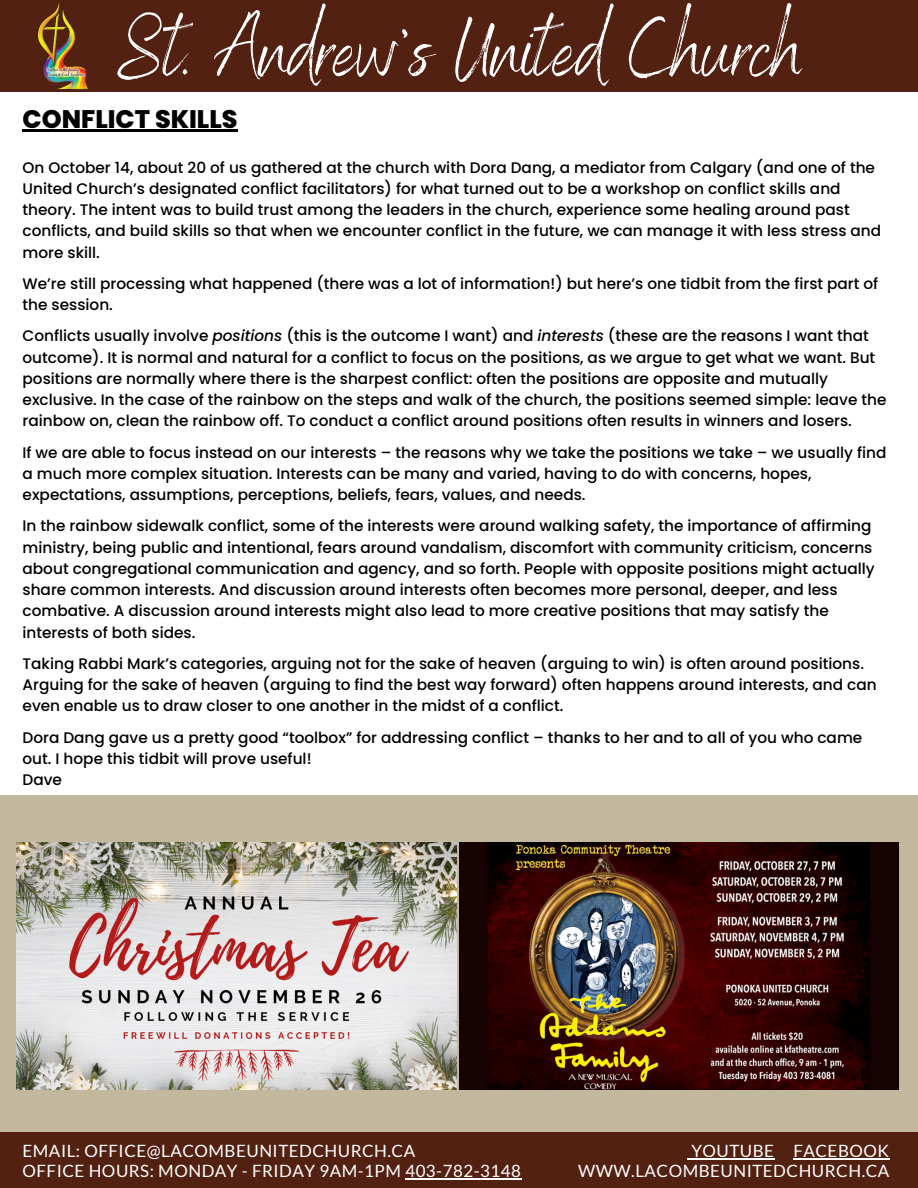
<style>
.page{position:relative;width:918px;height:1188px;background:#fff}
.page>*{position:absolute;margin:0;border:0;box-sizing:border-box;transform-origin:0 0}
.t1{font:82.5px "Benedict";color:#fff}
.t2{font:800 25.35px "Poppins";color:#000}
.t3{font:16.95px "Lato";letter-spacing:.03em;color:#fff}
.t4{font:500 15.3px/21.3px "Poppins";color:#000}
.s1{font-style:italic}
</style>
<div class="page">
<div style="left:0;top:795px;width:918px;height:393px;background:#c1b89d"></div>
<div style="left:0;top:1133px;width:918px;height:55px;background:#532112"></div>
<div style="left:0;top:0;width:918px;height:92px;background:#532112"></div>
<img style="left:37px;top:0;width:51px;height:90px">
<img style="left:17px;top:842px;width:439px;height:248px">
<img style="left:459px;top:842px;width:440px;height:248px">
<hr style="left:23px;top:130px;width:215px;height:2px;background:#000">
<hr style="left:691px;top:1158px;width:84px;height:1px;background:#fff">
<hr style="left:793px;top:1158px;width:97px;height:1px;background:#fff">
<hr style="left:405px;top:1179px;width:116px;height:1px;background:#fff">
<p class="t1" style="left:117px;top:-3px;width:687px">St. Andrew’s United Church</p>
<p class="t2" style="left:23px;top:101px;width:217px">CONFLICT SKILLS</p>
<p class="t4" style="left:23px;top:157px;width:860px">On October 14, about 20 of us gathered at the church with Dora Dang, a mediator from Calgary (and one of the United Church’s designated conflict facilitators) for what turned out to be a workshop on conflict skills and theory. The intent was to build trust among the leaders in the church, experience some healing around past conflicts, and build skills so that when we encounter conflict in the future, we can manage it with less stress and more skill.</p>
<p class="t4" style="left:23px;top:273px;width:857px">We’re still processing what happened (there was a lot of information!) but here’s one tidbit from the first part of the session.</p>
<p class="t4" style="left:23px;top:325px;width:865px">Conflicts usually involve <span class="s1">positions</span> (this is the outcome I want) and <span class="s1">interests</span> (these are the reasons I want that outcome). It is normal and natural for a conflict to focus on the positions, as we argue to get what we want. But positions are normally where there is the sharpest conflict: often the positions are opposite and mutually exclusive. In the case of the rainbow on the steps and walk of the church, the positions seemed simple: leave the rainbow on, clean the rainbow off. To conduct a conflict around positions often results in winners and losers.</p>
<p class="t4" style="left:23px;top:442px;width:865px">If we are able to focus instead on our interests – the reasons why we take the positions we take – we usually find a much more complex situation. Interests can be many and varied, having to do with concerns, hopes, expectations, assumptions, perceptions, beliefs, fears, values, and needs.</p>
<p class="t4" style="left:23px;top:515px;width:854px">In the rainbow sidewalk conflict, some of the interests were around walking safety, the importance of affirming ministry, being public and intentional, fears around vandalism, discomfort with community criticism, concerns about congregational communication and agency, and so forth. People with opposite positions might actually share common interests. And discussion around interests often becomes more personal, deeper, and less combative. A discussion around interests might also lead to more creative positions that may satisfy the interests of both sides.</p>
<p class="t4" style="left:23px;top:653px;width:856px">Taking Rabbi Mark’s categories, arguing not for the sake of heaven (arguing to win) is often around positions.<br>Arguing for the sake of heaven (arguing to find the best way forward) often happens around interests, and can even enable us to draw closer to one another in the midst of a conflict.</p>
<p class="t4" style="left:23px;top:727px;width:841px">Dora Dang gave us a pretty good “toolbox” for addressing conflict – thanks to her and to all of you who came out. I hope this tidbit will prove useful!</p>
<p class="t4" style="left:23px;top:769px;width:41px">Dave</p>
<p class="t3" style="left:23px;top:1140px;width:394px">EMAIL: OFFICE@LACOMBEUNITEDCHURCH.CA</p>
<p class="t3" style="left:691px;top:1140px;width:199px">YOUTUBE FACEBOOK</p>
<p class="t3" style="left:23px;top:1161px;width:500px">OFFICE HOURS: MONDAY - FRIDAY 9AM-1PM 403-782-3148</p>
<p class="t3" style="left:578px;top:1161px;width:313px">WWW.LACOMBEUNITEDCHURCH.CA</p>
</div>
